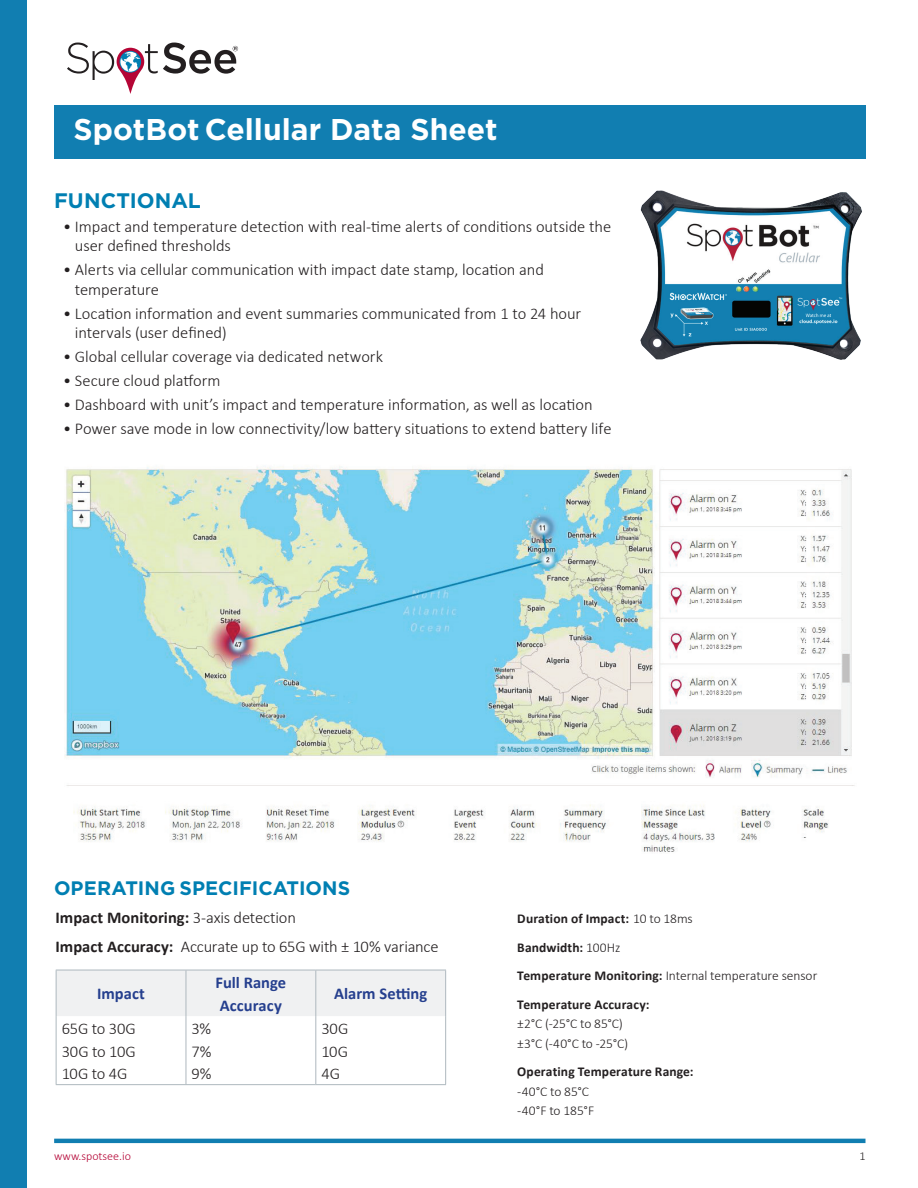
<style>
.page{position:relative;width:918px;height:1188px;background:#fff}
.page>*{position:absolute;margin:0;border:0;box-sizing:border-box;transform-origin:0 0}
.t1{font:700 30px "Gotham";color:#fff}
.t2{font:700 21px "Gotham";letter-spacing:.005em;color:#007fb2}
.t3{font:700 19.5px "Gotham";letter-spacing:.005em;color:#007fb2}
.t4{font:300 16.5px/22.5px "Calibri";letter-spacing:-.005em;color:#231f20}
.t5{font:700 16.5px/22.5px "Calibri";color:#253f8e}
.t6{font:700 13.5px/28.5px "Calibri";letter-spacing:.01em;color:#231f20}
.t7{font:300 13.5px/19.5px "Calibri";color:#231f20}
.t8{font:300 12px "Calibri";color:#b50536}
.t9{font:300 12px "Calibri";color:#231f20}
.s1{font-weight:700}
.s2{font-weight:300}
</style>
<div class="page">
<hr style="left:54px;top:1139px;width:812px;height:4px;background:#117eb1">
<div style="left:0;top:0;width:27px;height:1188px;background:#117eb1"></div>
<div style="left:54px;top:105px;width:811px;height:54px;background:#117eb1"></div>
<svg style="left:67px;top:43px;width:171px;height:51px"></svg>
<img style="left:640px;top:190px;width:222px;height:170px">
<img style="left:64px;top:466px;width:791px;height:386px">
<div style="left:57px;top:971px;width:388px;height:45px;background:#f0f1f2"></div>
<hr style="left:56px;top:970px;width:130px;height:1px;background:#aeb8be">
<hr style="left:56px;top:970px;width:1px;height:46px;background:#aeb8be">
<hr style="left:186px;top:970px;width:130px;height:1px;background:#aeb8be">
<hr style="left:186px;top:970px;width:1px;height:46px;background:#aeb8be">
<hr style="left:316px;top:970px;width:130px;height:1px;background:#aeb8be">
<hr style="left:315px;top:970px;width:1px;height:46px;background:#aeb8be">
<hr style="left:445px;top:970px;width:1px;height:46px;background:#aeb8be">
<hr style="left:56px;top:1016px;width:1px;height:68px;background:#aeb8be">
<hr style="left:186px;top:1016px;width:1px;height:68px;background:#aeb8be">
<hr style="left:315px;top:1016px;width:1px;height:68px;background:#aeb8be">
<hr style="left:445px;top:1016px;width:1px;height:68px;background:#aeb8be">
<hr style="left:56px;top:1084px;width:130px;height:1px;background:#aeb8be">
<hr style="left:186px;top:1084px;width:130px;height:1px;background:#aeb8be">
<hr style="left:316px;top:1084px;width:130px;height:1px;background:#aeb8be">
<h1 class="t1" style="left:74px;top:112px;width:426px">SpotBot Cellular Data Sheet</h1>
<p class="t2" style="left:54px;top:188px;width:148px">FUNCTIONAL</p>
<p class="t4" style="left:75px;top:216px;width:538px;line-height:19.5px;text-indent:-12px">• Impact and temperature detection with real-time alerts of conditions outside the user defined thresholds</p>
<p class="t4" style="left:75px;top:259px;width:471px;line-height:19.5px;text-indent:-12px">• Alerts via cellular communication with impact date stamp, location and temperature</p>
<p class="t4" style="left:75px;top:303px;width:508px;line-height:19.5px;text-indent:-12px">• Location information and event summaries communicated from 1 to 24 hour intervals (user defined)</p>
<p class="t4" style="left:63px;top:345px;width:321px">• Global cellular coverage via dedicated network</p>
<p class="t4" style="left:63px;top:369px;width:159px">• Secure cloud platform</p>
<p class="t4" style="left:63px;top:393px;width:531px">• Dashboard with unit’s impact and temperature information, as well as location</p>
<p class="t4" style="left:63px;top:417px;width:550px">• Power save mode in low connectivity/low battery situations to extend battery life</p>
<p class="t3" style="left:54px;top:877px;width:298px">OPERATING SPECIFICATIONS</p>
<p class="t4" style="left:56px;top:903px;width:385px;line-height:28.5px"><span class="s1">Impact Monitoring:</span> 3-axis detection<br><span class="s1">Impact Accuracy:</span> Accurate up to 65G with ± 10% variance</p>
<p class="t5" style="left:97px;top:983px;width:49px">Impact</p>
<p class="t5" style="left:216px;top:971px;width:72px">Full Range<br>Accuracy</p>
<p class="t5" style="left:334px;top:983px;width:95px">Alarm Setting</p>
<p class="t4" style="left:62px;top:1017px;width:76px;text-align:justify">65G to 30G 30G to 10G 10G to 4G</p>
<p class="t4" style="left:192px;top:1017px;width:21px;text-align:justify">3% 7% 9%</p>
<p class="t4" style="left:321px;top:1017px;width:28px;text-align:justify">30G 10G 4G</p>
<p class="t6" style="left:517px;top:905px;width:302px">Duration of Impact: <span class="s2">10 to 18ms<br></span>Bandwidth: <span class="s2">100Hz<br></span>Temperature Monitoring: <span class="s2">Internal temperature sensor<br></span>Temperature Accuracy:</p>
<p class="t7" style="left:517px;top:1013px;width:112px">±2°C (-25°C to 85°C) ±3°C (-40°C to -25°C)</p>
<p class="t6" style="left:517px;top:1058px;width:178px">Operating Temperature Range:</p>
<p class="t7" style="left:517px;top:1081px;width:78px">-40°C to 85°C -40°F to 185°F</p>
<p class="t8" style="left:54px;top:1149px;width:78px">www.spotsee.io</p>
<p class="t9" style="left:859px;top:1149px;width:8px">1</p>
</div>
